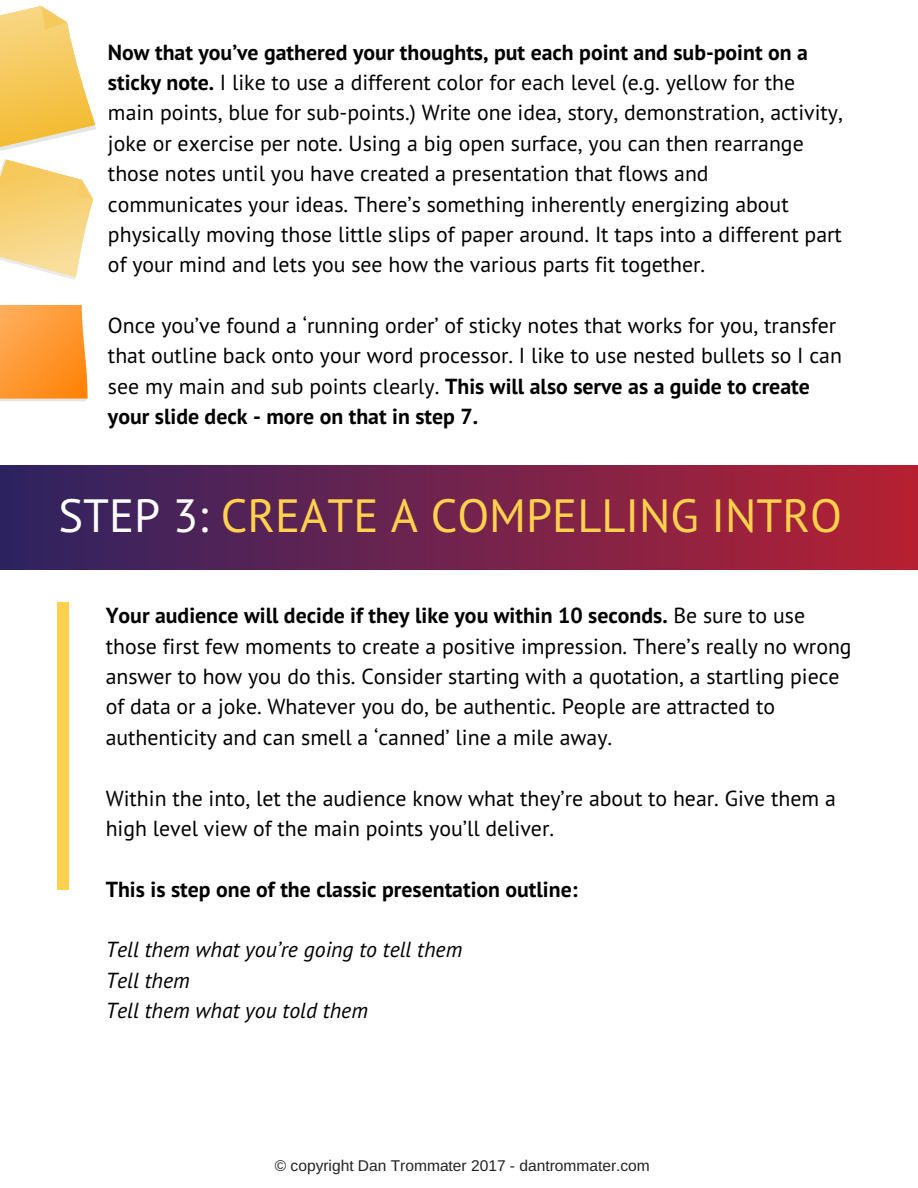
<style>
.page{position:relative;width:918px;height:1188px;background:#fff}
.page>*{position:absolute;margin:0;border:0;box-sizing:border-box;transform-origin:0 0}
.t1{font:46.65px "PT Sans";color:#ffd14d}
.t2{font:21.75px/30.3px "PT Sans";color:#000}
.t3{font:italic 21.75px/30.3px "PT Sans";color:#000}
.t4{font:700 21.75px "PT Sans";color:#000}
.t5{font:15.6px "Arimo";color:#222}
.s1{font-weight:700}
.s2{color:#fff}
</style>
<div class="page">
<img style="left:0;top:465px;width:918px;height:104px">
<svg style="left:0;top:6px;width:96px;height:395px"></svg>
<div style="left:57px;top:602px;width:12px;height:288px;background:#ffd14d"></div>
<p class="t2" style="left:108px;top:36px;width:736px"><span class="s1">Now that you’ve gathered your thoughts, put each point and sub-point on a sticky note.</span> I like to use a different color for each level (e.g. yellow for the main points, blue for sub-points.) Write one idea, story, demonstration, activity, joke or exercise per note. Using a big open surface, you can then rearrange those notes until you have created a presentation that flows and communicates your ideas. There’s something inherently energizing about physically moving those little slips of paper around. It taps into a different part of your mind and lets you see how the various parts fit together.</p>
<p class="t2" style="left:108px;top:310px;width:735px">Once you’ve found a ‘running order’ of sticky notes that works for you, transfer that outline back onto your word processor. I like to use nested bullets so I can see my main and sub points clearly. <span class="s1">This will also serve as a guide to create your slide deck - more on that in step 7.</span></p>
<h1 class="t1" style="left:58px;top:484px;width:785px"><span class="s2">STEP 3:</span> CREATE A COMPELLING INTRO</h1>
<p class="t2" style="left:106px;top:600px;width:747px"><span class="s1">Your audience will decide if they like you within 10 seconds.</span> Be sure to use those first few moments to create a positive impression. There’s really no wrong answer to how you do this. Consider starting with a quotation, a startling piece of data or a joke. Whatever you do, be authentic. People are attracted to authenticity and can smell a ‘canned’ line a mile away.</p>
<p class="t2" style="left:106px;top:782px;width:732px">Within the into, let the audience know what they’re about to hear. Give them a high level view of the main points you’ll deliver.</p>
<p class="t4" style="left:106px;top:874px;width:473px">This is step one of the classic presentation outline:</p>
<p class="t3" style="left:106px;top:934px;width:358px">Tell them what you’re going to tell them<br>Tell them<br>Tell them what you told them</p>
<p class="t5" style="left:275px;top:1157px;width:377px">© copyright Dan Trommater 2017 - dantrommater.com</p>
</div>
